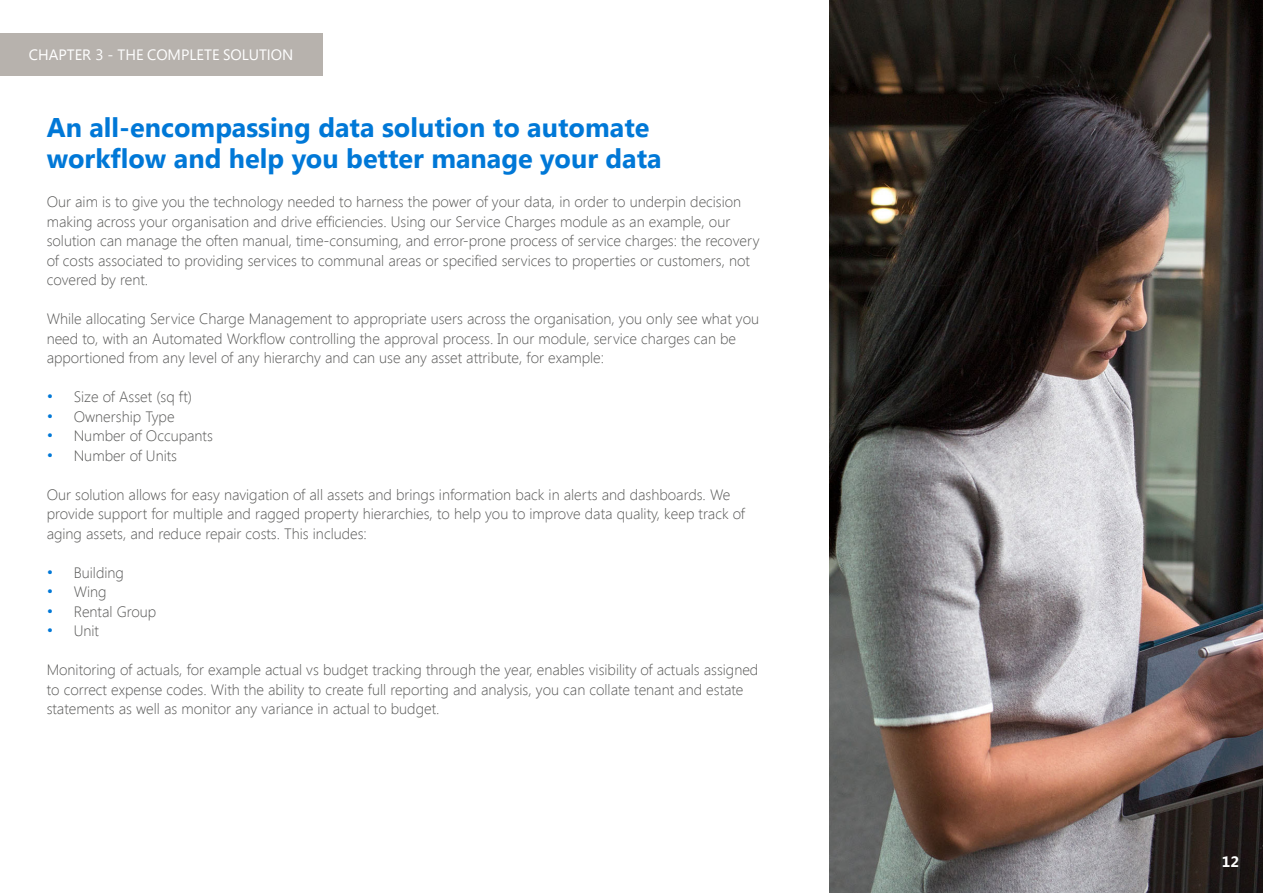
<style>
.page{position:relative;width:1263px;height:893px;background:#fff}
.page>*{position:absolute;margin:0;border:0;box-sizing:border-box;transform-origin:0 0}
.t1{font:700 27px/31.5px "Segoe UI";color:#0078d7}
.t2{font:300 15px/19.5px "Segoe UI";color:#575756}
.t3{font:15px "Segoe Pro";color:#fff}
.t4{font:700 15px "Segoe UI";color:#fff}
.s1{font-family:"Segoe UI"}
.s2{font-size:16.5px;color:#0078d7}
</style>
<div class="page">
<div style="left:0;top:33px;width:322px;height:42px;background:#b7b2ad"></div>
<img style="left:830px;top:0;width:433px;height:893px">
<p class="t3" style="left:29px;top:44px;width:266px"><span class="s1">CHAPTER 3 -</span> THE COMPLETE SOLUTION</p>
<h1 class="t1" style="left:47px;top:110px;width:617px">An all-encompassing data solution to automate workflow and help you better manage your data</h1>
<p class="t2" style="left:47px;top:192px;width:714px">Our aim is to give you the technology needed to harness the power of your data, in order to underpin decision making across your organisation and drive efficiencies. Using our Service Charges module as an example, our solution can manage the often manual, time-consuming, and error-prone process of service charges: the recovery of costs associated to providing services to communal areas or specified services to properties or customers, not covered by rent.</p>
<p class="t2" style="left:47px;top:309px;width:714px">While allocating Service Charge Management to appropriate users across the organisation, you only see what you need to, with an Automated Workflow controlling the approval process. In our module, service charges can be apportioned from any level of any hierarchy and can use any asset attribute, for example:</p>
<p class="t2" style="left:47px;top:387px;width:147px"><span class="s2">•</span> Size of Asset (sq ft)</p>
<p class="t2" style="left:47px;top:406px;width:129px"><span class="s2">•</span> Ownership Type</p>
<p class="t2" style="left:47px;top:426px;width:168px"><span class="s2">•</span> Number of Occupants</p>
<p class="t2" style="left:47px;top:445px;width:132px"><span class="s2">•</span> Number of Units</p>
<p class="t2" style="left:47px;top:484px;width:700px">Our solution allows for easy navigation of all assets and brings information back in alerts and dashboards. We provide support for multiple and ragged property hierarchies, to help you to improve data quality, keep track of aging assets, and reduce repair costs. This includes:</p>
<p class="t2" style="left:47px;top:562px;width:79px"><span class="s2">•</span> Building</p>
<p class="t2" style="left:47px;top:582px;width:61px"><span class="s2">•</span> Wing</p>
<p class="t2" style="left:47px;top:601px;width:111px"><span class="s2">•</span> Rental Group</p>
<p class="t2" style="left:47px;top:621px;width:54px"><span class="s2">•</span> Unit</p>
<p class="t2" style="left:47px;top:660px;width:713px">Monitoring of actuals, for example actual vs budget tracking through the year, enables visibility of actuals assigned to correct expense codes. With the ability to create full reporting and analysis, you can collate tenant and estate statements as well as monitor any variance in actual to budget.</p>
<p class="t4" style="left:1222px;top:851px;width:19px">1 21</p>
</div>
